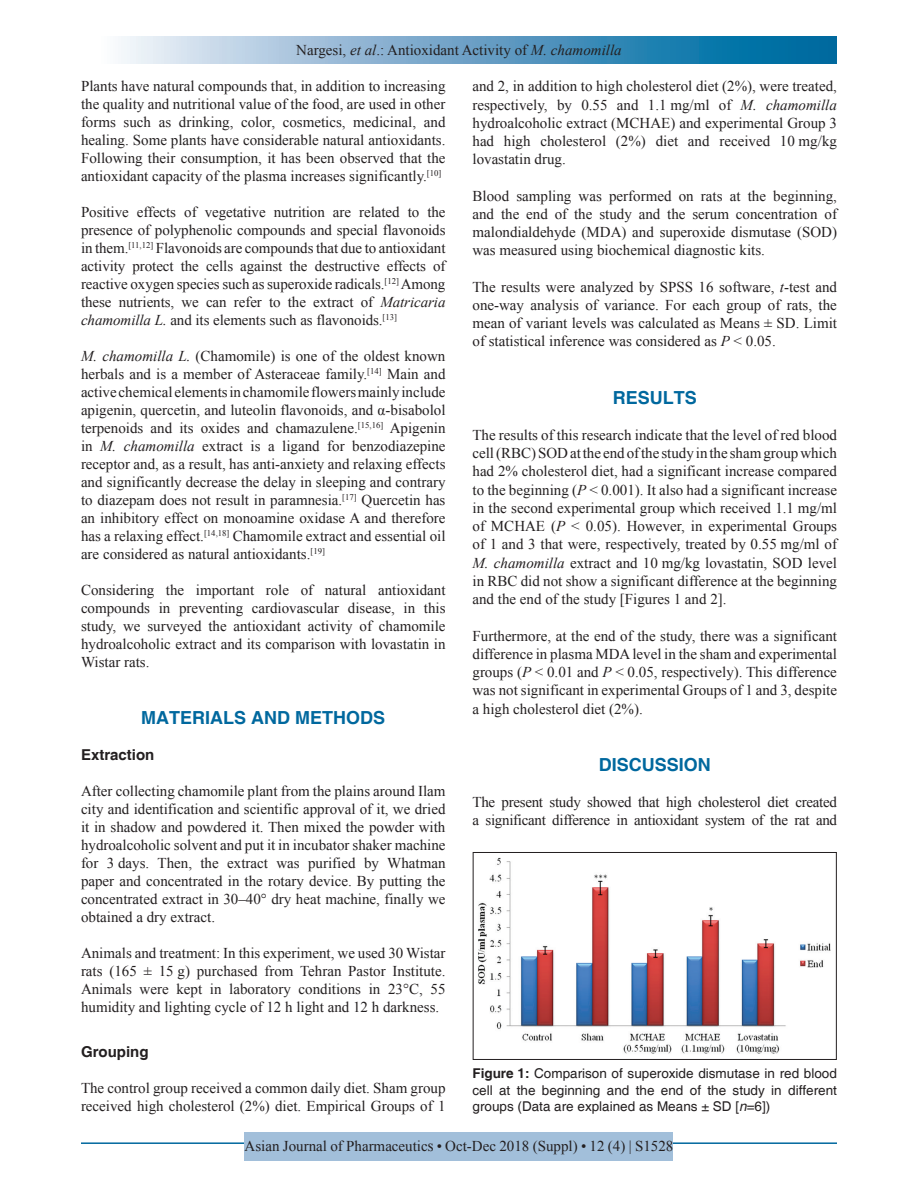
<style>
.page{position:relative;width:918px;height:1188px;background:#fff}
.page>*{position:absolute;margin:0;border:0;box-sizing:border-box;transform-origin:0 0}
.t1{font:700 18px "Helvetica";color:#00689e}
.TX{font:15px/18px "Times New Roman";color:#231f20;text-align:justify}
.TX-2{font:15px/18.3px "Times New Roman";letter-spacing:-.02em;color:#231f20}
.RF{font:15px "Times New Roman";color:#231f20}
.H2_No_Above_Space{font:700 15px "Helvetica";color:#231f20}
.FGC{font:13.5px/16.5px "Helvetica";color:#231f20;text-align:justify}
.s1{font-style:italic}
.s2{font-weight:700}
</style>
<div class="page">
<div style="left:81px;top:37px;width:756px;height:27px;background:linear-gradient(to right,#fcf4fb,#005d99)"></div>
<hr style="left:81px;top:1142px;width:756px;height:2px;background:#00689e">
<div style="left:245px;top:1132px;width:428px;height:28px;background:#a2bfda"></div>
<img style="left:478px;top:857px;width:353px;height:197px">
<div style="left:473px;top:852px;width:364px;height:208px;border:1px solid #231f20"></div>
<p class="TX" style="left:296px;top:41px;width:327px">Nargesi, <span class="s1">et al</span>.: Antioxidant Activity of <span class="s1">M. chamomilla</span></p>
<p class="TX" style="left:81px;top:77px;width:366px">Plants have natural compounds that, in addition to increasing the quality and nutritional value of the food, are used in other forms such as drinking, color, cosmetics, medicinal, and healing. Some plants have considerable natural antioxidants.<br>Following their consumption, it has been observed that the antioxidant capacity of the plasma increases significantly.<sup>[10]</sup></p>
<p class="TX" style="left:81px;top:203px;width:366px">Positive effects of vegetative nutrition are related to the presence of polyphenolic compounds and special flavonoids in them.<sup>[11,12]</sup> Flavonoids are compounds that due to antioxidant activity protect the cells against the destructive effects of reactive oxygen species such as superoxide radicals.<sup>[12]</sup> Among these nutrients, we can refer to the extract of <span class="s1">Matricaria chamomilla L.</span> and its elements such as flavonoids.<sup>[13]</sup></p>
<p class="TX" style="left:81px;top:347px;width:366px"><span class="s1">M. chamomilla L.</span> (Chamomile) is one of the oldest known herbals and is a member of Asteraceae family.<sup>[14]</sup> Main and active chemical elements in chamomile flowers mainly include apigenin, quercetin, and luteolin flavonoids, and α-bisabolol terpenoids and its oxides and chamazulene.<sup>[15,16]</sup> Apigenin in <span class="s1">M. chamomilla</span> extract is a ligand for benzodiazepine receptor and, as a result, has anti-anxiety and relaxing effects and significantly decrease the delay in sleeping and contrary to diazepam does not result in paramnesia.<sup>[17]</sup> Quercetin has an inhibitory effect on monoamine oxidase A and therefore has a relaxing effect.<sup>[14,18]</sup> Chamomile extract and essential oil are considered as natural antioxidants.<sup>[19]</sup></p>
<p class="TX" style="left:81px;top:581px;width:366px">Considering the important role of natural antioxidant compounds in preventing cardiovascular disease, in this study, we surveyed the antioxidant activity of chamomile hydroalcoholic extract and its comparison with lovastatin in Wistar rats.</p>
<h1 class="t1" style="left:141px;top:707px;width:245px">MATERIALS AND METHODS</h1>
<p class="H2_No_Above_Space" style="left:81px;top:746px;width:75px">Extraction</p>
<p class="TX" style="left:81px;top:782px;width:366px">After collecting chamomile plant from the plains around Ilam city and identification and scientific approval of it, we dried it in shadow and powdered it. Then mixed the powder with hydroalcoholic solvent and put it in incubator shaker machine for 3 days. Then, the extract was purified by Whatman paper and concentrated in the rotary device. By putting the concentrated extract in 30–40° dry heat machine, finally we obtained a dry extract.</p>
<p class="TX" style="left:81px;top:944px;width:366px">Animals and treatment: In this experiment, we used 30 Wistar rats (165 ± 15 g) purchased from Tehran Pastor Institute.<br>Animals were kept in laboratory conditions in 23°C, 55 humidity and lighting cycle of 12 h light and 12 h darkness.</p>
<h2 class="H2_No_Above_Space" style="left:81px;top:1043px;width:69px">Grouping</h2>
<p class="TX" style="left:81px;top:1079px;width:366px">The control group received a common daily diet. Sham group received high cholesterol (2%) diet. Empirical Groups of 1</p>
<p class="TX" style="left:472px;top:77px;width:366px">and 2, in addition to high cholesterol diet (2%), were treated, respectively, by 0.55 and 1.1 mg/ml of <span class="s1">M. chamomilla </span>hydroalcoholic extract (MCHAE) and experimental Group 3 had high cholesterol (2%) diet and received 10 mg/kg lovastatin drug.</p>
<p class="TX" style="left:472px;top:186px;width:366px">Blood sampling was performed on rats at the beginning, and the end of the study and the serum concentration of malondialdehyde (MDA) and superoxide dismutase (SOD) was measured using biochemical diagnostic kits.</p>
<p class="TX" style="left:472px;top:277px;width:366px">The results were analyzed by SPSS 16 software, <span class="s1">t</span>-test and one-way analysis of variance. For each group of rats, the mean of variant levels was calculated as Means ± SD. Limit of statistical inference was considered as <span class="s1">P</span> &lt; 0.05.</p>
<h1 class="t1" style="left:613px;top:386px;width:86px">RESULTS</h1>
<p class="TX" style="left:472px;top:425px;width:366px">The results of this research indicate that the level of red blood cell (RBC) SOD at the end of the study in the sham group which had 2% cholesterol diet, had a significant increase compared to the beginning (<span class="s1">P</span> &lt; 0.001). It also had a significant increase in the second experimental group which received 1.1 mg/ml of MCHAE (<span class="s1">P</span> &lt; 0.05). However, in experimental Groups of 1 and 3 that were, respectively, treated by 0.55 mg/ml of <span class="s1">M. chamomilla</span> extract and 10 mg/kg lovastatin, SOD level in RBC did not show a significant difference at the beginning and the end of the study [Figures 1 and 2].</p>
<p class="TX" style="left:472px;top:626px;width:366px">Furthermore, at the end of the study, there was a significant difference in plasma MDA level in the sham and experimental groups (<span class="s1">P</span> &lt; 0.01 and <span class="s1">P</span> &lt; 0.05, respectively). This difference was not significant in experimental Groups of 1 and 3, despite a high cholesterol diet (2%).</p>
<h1 class="t1" style="left:599px;top:753px;width:114px">DISCUSSION</h1>
<p class="TX-2" style="left:472px;top:792px;width:366px">The present study showed that high cholesterol diet created a significant difference in antioxidant system of the rat and</p>
<p class="FGC" style="left:472px;top:1066px;width:366px"><span class="s2">Figure 1:</span> Comparison of superoxide dismutase in red blood cell at the beginning and the end of the study in different groups (Data are explained as Means ± SD [<span class="s1">n</span>=6])</p>
<p class="RF" style="left:245px;top:1136px;width:430px">Asian Journal of Pharmaceutics • Oct-Dec 2018 (Suppl) • 12 (4) | S1528</p>
</div>
